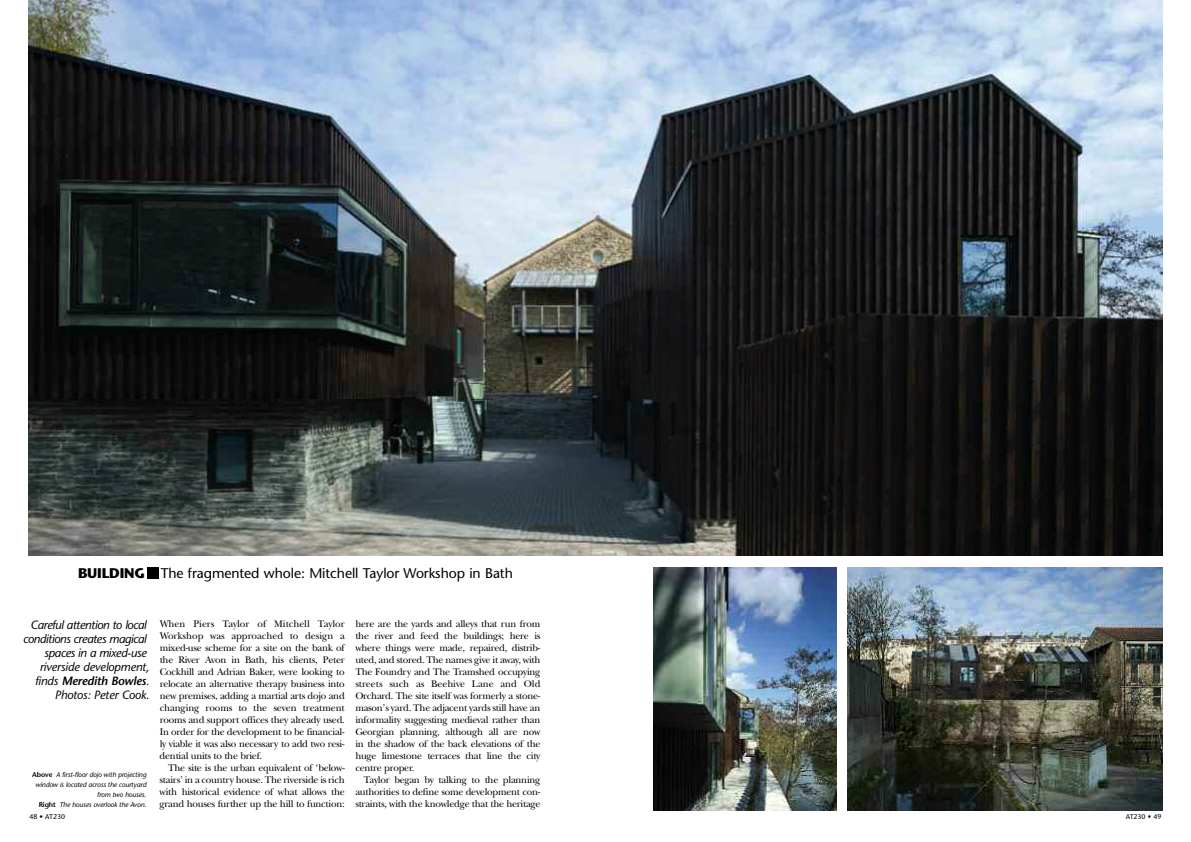
<style>
.page{position:relative;width:1191px;height:842px;background:#fff}
.page>*{position:absolute;margin:0;border:0;box-sizing:border-box;transform-origin:0 0}
.t1{font:14px "Stone Sans";letter-spacing:-.005em;color:#000}
.t2{font:700 14px "Stone Sans";letter-spacing:-.015em;color:#000}
.t3{font:italic 12px/14px "Stone Sans";letter-spacing:-.035em;color:#000;text-align:right}
.t4{font:10px/12px "New Baskerville";letter-spacing:-.025em;color:#000;text-align:justify}
.t5{font:italic 7px/10px "Stone Sans";letter-spacing:-.01em;color:#000;text-align:right}
.t6{font:7px "Stone Sans";color:#000}
.s1{color:#fff}
.s2{font-weight:600}
.s3{font-weight:600;font-style:normal}
</style>
<div class="page">
<div style="left:147px;top:567px;width:12px;height:11px;background:#000"></div>
<img style="left:848px;top:567px;width:314px;height:244px">
<img style="left:28px;top:0;width:1134px;height:556px">
<img style="left:653px;top:567px;width:183px;height:244px">
<h1 class="t2" style="left:78px;top:568px;width:68px">BUILDING</h1>
<h1 class="t1" style="left:161px;top:568px;width:353px">The fragmented whole: Mitchell Taylor Workshop in Bath</h1>
<p class="t3" style="left:23px;top:619px;width:128px">Careful attention to local<span class="s1">. </span>conditions creates magical<span class="s1">. </span>spaces in a mixed-use<span class="s1">. </span>riverside development, finds <span class="s2">Meredith Bowles</span>.<br>Photos: Peter Cook.</p>
<p class="t4" style="left:160px;top:618px;width:187px">When Piers Taylor of Mitchell Taylor Workshop was approached to design a mixed-use scheme for a site on the bank of the River Avon in Bath, his clients, Peter Cockhill and Adrian Baker, were looking to relocate an alternative therapy business into new premises, adding a martial arts dojo and changing rooms to the seven treatment rooms and support offices they already used.<br>In order for the development to be financial&shy;ly viable it was also necessary to add two resi&shy;dential units to the brief.</p>
<p class="t4" style="left:160px;top:762px;width:187px;text-indent:9px">The site is the urban equivalent of ‘below&shy;stairs’ in a country house. The riverside is rich with historical evidence of what allows the grand houses further up the hill to function:</p>
<p class="t5" style="left:32px;top:770px;width:116px"><span class="s3">Above</span> A first-floor dojo with projecting window is located across the courtyard from two houses.<br><span class="s3">Right</span> The houses overlook the Avon.</p>
<p class="t6" style="left:29px;top:814px;width:37px">48 • AT230</p>
<p class="t4" style="left:355px;top:618px;width:187px">here are the yards and alleys that run from the river and feed the buildings; here is where things were made, repaired, distrib&shy;uted, and stored. The names give it away, with The Foundry and The Tramshed occupying streets such as Beehive Lane and Old Orchard. The site itself was formerly a stone&shy;mason’s yard. The adjacent yards still have an informality suggesting medieval rather than Georgian planning, although all are now in the shadow of the back elevations of the huge limestone terraces that line the city centre proper.</p>
<p class="t4" style="left:355px;top:774px;width:187px;text-indent:9px">Taylor began by talking to the planning authorities to define some development con&shy;straints, with the knowledge that the heritage</p>
<p class="t6" style="left:1125px;top:814px;width:37px">AT230 • 49</p>
</div>
